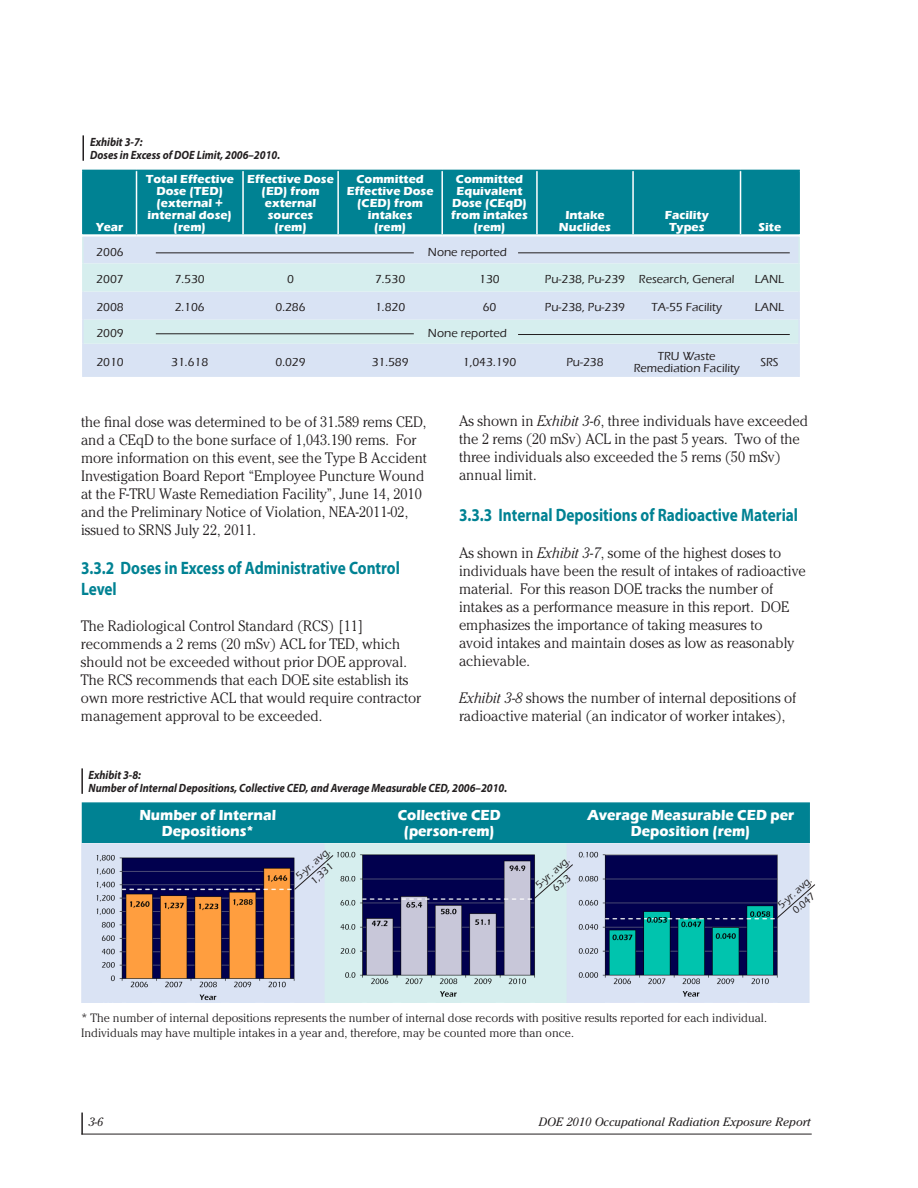
<style>
.page{position:relative;width:918px;height:1188px;background:#fff}
.page>*{position:absolute;margin:0;border:0;box-sizing:border-box;transform-origin:0 0}
.Subhead_2{font:700 18px/21px "Myriad Pro";color:#008293;scale:.85 1}
.Body_text{font:700 18px "Myriad Pro";color:#008293;scale:.85 1}
.Body_text-2{font:300 15px/18px "Cheltenham Std";color:#231f20;scale:.96 1}
.t1{font:700 15px "Eras ITC";color:#fff;scale:.94 1}
.Subhead_2-2{font:700 12px/12px "Eras ITC";color:#fff;text-align:center}
.Subhead_2-3{font:500 12px/12px "Eras ITC";color:#231f20;text-align:center}
.Caption_-_no_tab{font:300 12px/14.4px "Cheltenham Std";color:#231f20}
.Exhibit{font:italic 700 12px "Myriad Pro";color:#231f20;scale:.9 1}
.t2{font:italic 12px "Cheltenham Std";color:#231f20}
.t3{font:500 10.5px "Eras ITC";color:#231f20}
.s1{font-style:italic}
</style>
<div class="page">
<hr style="left:81px;top:1134px;width:731px;height:1px;background:#231f20">
<hr style="left:81px;top:1113px;width:2px;height:22px;background:#231f20">
<div style="left:82px;top:802px;width:728px;height:42px;background:#008293;border:2px solid #008293"></div>
<hr style="left:82px;top:135px;width:2px;height:26px;background:#231f20">
<hr style="left:81px;top:768px;width:2px;height:26px;background:#231f20">
<div style="left:84px;top:171px;width:714px;height:63px;background:#008293"></div>
<div style="left:84px;top:237px;width:714px;height:140px;background:#d9e3f4"></div>
<svg style="left:84px;top:264px;width:714px;height:80px;background:#d7e9ef"></svg>
<hr style="left:82px;top:170px;width:55px;height:1px;background:#008293">
<hr style="left:82px;top:171px;width:2px;height:63px;background:#008293">
<hr style="left:137px;top:170px;width:106px;height:1px;background:#008293">
<hr style="left:243px;top:170px;width:95px;height:1px;background:#008293">
<hr style="left:338px;top:170px;width:104px;height:1px;background:#008293">
<hr style="left:442px;top:170px;width:95px;height:1px;background:#008293">
<hr style="left:537px;top:170px;width:96px;height:1px;background:#008293">
<hr style="left:633px;top:170px;width:108px;height:1px;background:#008293">
<hr style="left:741px;top:170px;width:59px;height:1px;background:#008293">
<hr style="left:798px;top:171px;width:2px;height:63px;background:#008293">
<hr style="left:136px;top:171px;width:1px;height:63px;background:#fff">
<hr style="left:242px;top:171px;width:2px;height:63px;background:#fff">
<hr style="left:337px;top:171px;width:2px;height:63px;background:#fff">
<hr style="left:441px;top:171px;width:2px;height:63px;background:#fff">
<hr style="left:536px;top:171px;width:2px;height:63px;background:#fff">
<hr style="left:632px;top:171px;width:2px;height:63px;background:#fff">
<hr style="left:740px;top:171px;width:1px;height:63px;background:#fff">
<hr style="left:82px;top:237px;width:2px;height:27px;background:#d6eeee">
<hr style="left:798px;top:237px;width:2px;height:27px;background:#d6eeee">
<hr style="left:82px;top:320px;width:2px;height:24px;background:#d9e3f4">
<hr style="left:798px;top:320px;width:2px;height:24px;background:#d9e3f4">
<hr style="left:82px;top:264px;width:2px;height:28px;background:#d6eeee">
<hr style="left:798px;top:264px;width:2px;height:28px;background:#d6eeee">
<hr style="left:82px;top:292px;width:2px;height:28px;background:#d9e3f4">
<hr style="left:798px;top:292px;width:2px;height:28px;background:#d9e3f4">
<hr style="left:82px;top:344px;width:2px;height:33px;background:#d9e3f4">
<hr style="left:798px;top:344px;width:2px;height:33px;background:#d9e3f4">
<hr style="left:156px;top:252px;width:258px;height:1px;background:#231f20">
<hr style="left:518px;top:252px;width:272px;height:1px;background:#231f20">
<hr style="left:156px;top:333px;width:258px;height:1px;background:#231f20">
<hr style="left:518px;top:334px;width:272px;height:1px;background:#231f20">
<img style="left:82px;top:844px;width:728px;height:159px">
<svg style="left:294px;top:854px;width:40px;height:36px"></svg>
<svg style="left:533px;top:864px;width:41px;height:36px"></svg>
<svg style="left:775px;top:884px;width:40px;height:36px"></svg>
<p class="Exhibit" style="left:90px;top:134px;width:60px">Exhibit 3-7:</p>
<p class="Exhibit" style="left:90px;top:147px;width:213px">Doses in Excess of DOE Limit, 2006–2010.</p>
<p class="Subhead_2-2" style="left:96px;top:221px;width:29px">Year</p>
<p class="Subhead_2-2" style="left:146px;top:173px;width:90px">Total Effective</p>
<p class="Subhead_2-2" style="left:148px;top:185px;width:86px">Dose (TED) (external + internal dose) (rem)</p>
<p class="Subhead_2-2" style="left:247px;top:173px;width:88px">Effective Dose</p>
<p class="Subhead_2-2" style="left:262px;top:185px;width:59px">(ED) from external sources (rem)</p>
<p class="Subhead_2-2" style="left:347px;top:173px;width:88px">Committed<br>Effective Dose (CED) from intakes<br>(rem)</p>
<p class="Subhead_2-2" style="left:456px;top:173px;width:69px;text-align:left">Committed<br>Equivalent</p>
<p class="Subhead_2-2" style="left:452px;top:197px;width:76px">Dose (CEqD)</p>
<p class="Subhead_2-2" style="left:451px;top:209px;width:78px">from intakes (rem)</p>
<p class="Subhead_2-2" style="left:565px;top:209px;width:41px">Intake</p>
<p class="Subhead_2-2" style="left:559px;top:221px;width:54px">Nuclides</p>
<p class="Subhead_2-2" style="left:665px;top:209px;width:46px">Facility</p>
<p class="Subhead_2-2" style="left:669px;top:221px;width:37px">Types</p>
<p class="Subhead_2-2" style="left:759px;top:221px;width:24px">Site</p>
<p class="Subhead_2-3" style="left:96px;top:246px;width:29px">2006</p>
<p class="Subhead_2-3" style="left:428px;top:246px;width:80px">None reported</p>
<p class="Subhead_2-3" style="left:96px;top:273px;width:29px">2007</p>
<p class="Subhead_2-3" style="left:175px;top:273px;width:32px">7.530</p>
<p class="Subhead_2-3" style="left:287px;top:273px;width:8px">0</p>
<p class="Subhead_2-3" style="left:375px;top:273px;width:32px">7.530</p>
<p class="Subhead_2-3" style="left:479px;top:273px;width:22px">130</p>
<p class="Subhead_2-3" style="left:545px;top:273px;width:82px">Pu-238, Pu-239</p>
<p class="Subhead_2-3" style="left:639px;top:273px;width:97px">Research, General</p>
<p class="Subhead_2-3" style="left:755px;top:273px;width:31px">LANL</p>
<p class="Subhead_2-3" style="left:96px;top:301px;width:29px">2008</p>
<p class="Subhead_2-3" style="left:175px;top:301px;width:32px">2.106</p>
<p class="Subhead_2-3" style="left:276px;top:301px;width:32px">0.286</p>
<p class="Subhead_2-3" style="left:375px;top:301px;width:32px">1.820</p>
<p class="Subhead_2-3" style="left:483px;top:301px;width:15px">60</p>
<p class="Subhead_2-3" style="left:545px;top:301px;width:82px">Pu-238, Pu-239</p>
<p class="Subhead_2-3" style="left:652px;top:301px;width:72px">TA-55 Facility</p>
<p class="Subhead_2-3" style="left:755px;top:301px;width:31px">LANL</p>
<p class="Subhead_2-3" style="left:96px;top:327px;width:29px">2009</p>
<p class="Subhead_2-3" style="left:428px;top:327px;width:80px">None reported</p>
<p class="Subhead_2-3" style="left:96px;top:356px;width:29px">2010</p>
<p class="Subhead_2-3" style="left:171px;top:356px;width:38px">31.618</p>
<p class="Subhead_2-3" style="left:276px;top:356px;width:32px">0.029</p>
<p class="Subhead_2-3" style="left:372px;top:356px;width:38px">31.589</p>
<p class="Subhead_2-3" style="left:463px;top:356px;width:55px">1,043.190</p>
<p class="Subhead_2-3" style="left:566px;top:356px;width:39px">Pu-238</p>
<p class="Subhead_2-3" style="left:634px;top:350px;width:108px">TRU Waste<br>Remediation Facility</p>
<p class="Subhead_2-3" style="left:760px;top:356px;width:20px">SRS</p>
<p class="Body_text-2" style="left:81px;top:413px;width:362px">the final dose was determined to be of 31.589 rems CED, and a CEqD to the bone surface of 1,043.190 rems. For more information on this event, see the Type B Accident Investigation Board Report “Employee Puncture Wound at the F-TRU Waste Remediation Facility”, June 14, 2010 and the Preliminary Notice of Violation, NEA-2011-02, issued to SRNS July 22, 2011.</p>
<p class="Subhead_2" style="left:81px;top:557px;width:377px">3.3.2 Doses in Excess of Administrative Control<br>Level</p>
<p class="Body_text-2" style="left:81px;top:617px;width:356px">The Radiological Control Standard (RCS) [11] recommends a 2 rems (20 mSv) ACL for TED, which should not be exceeded without prior DOE approval.<br>The RCS recommends that each DOE site establish its own more restrictive ACL that would require contractor management approval to be exceeded.</p>
<p class="Body_text-2" style="left:459px;top:411px;width:365px">As shown in <span class="s1">Exhibit 3-6</span>, three individuals have exceeded the 2 rems (20 mSv) ACL in the past 5 years. Two of the three individuals also exceeded the 5 rems (50 mSv) annual limit.</p>
<p class="Body_text" style="left:459px;top:503px;width:401px">3.3.3 Internal Depositions of Radioactive Material</p>
<p class="Body_text-2" style="left:459px;top:543px;width:363px">As shown in <span class="s1">Exhibit 3-7</span>, some of the highest doses to individuals have been the result of intakes of radioactive material. For this reason DOE tracks the number of intakes as a performance measure in this report. DOE emphasizes the importance of taking measures to<br>avoid intakes and maintain doses as low as reasonably achievable.</p>
<p class="Body_text-2" style="left:459px;top:688px;width:353px"><span class="s1">Exhibit 3-8</span> shows the number of internal depositions of radioactive material (an indicator of worker intakes),</p>
<p class="Exhibit" style="left:89px;top:767px;width:60px">Exhibit 3-8:</p>
<p class="Exhibit" style="left:89px;top:780px;width:467px">Number of Internal Depositions, Collective CED, and Average Measurable CED, 2006–2010.</p>
<p class="t1" style="left:139px;top:806px;width:147px">Number of Internal</p>
<p class="t1" style="left:398px;top:806px;width:111px">Collective CED</p>
<p class="t1" style="left:587px;top:806px;width:221px">Average Measurable CED per</p>
<p class="t1" style="left:162px;top:822px;width:99px">Depositions*</p>
<p class="t1" style="left:404px;top:822px;width:98px">(person-rem)</p>
<p class="t1" style="left:631px;top:822px;width:129px">Deposition (rem)</p>
<p class="t3" style="left:293px;top:873px;width:43px;rotate:-41deg">5-yr. avg.</p>
<p class="t3" style="left:308px;top:878px;width:28px;rotate:-41deg">1,331</p>
<p class="t3" style="left:533px;top:882px;width:43px;rotate:-41deg">5-yr. avg.</p>
<p class="t3" style="left:550px;top:885px;width:22px;rotate:-41deg">63.3</p>
<p class="t3" style="left:775px;top:902px;width:43px;rotate:-41deg">5-yr. avg.</p>
<p class="t3" style="left:790px;top:907px;width:28px;rotate:-41deg">0.047</p>
<p class="Caption_-_no_tab" style="left:81px;top:1011px;width:688px">* The number of internal depositions represents the number of internal dose records with positive results reported for each individual.<br>Individuals may have multiple intakes in a year and, therefore, may be counted more than once.</p>
<p class="t2" style="left:88px;top:1115px;width:17px">3-6</p>
<p class="t2" style="left:539px;top:1115px;width:273px">DOE 2010 Occupational Radiation Exposure Report</p>
</div>
